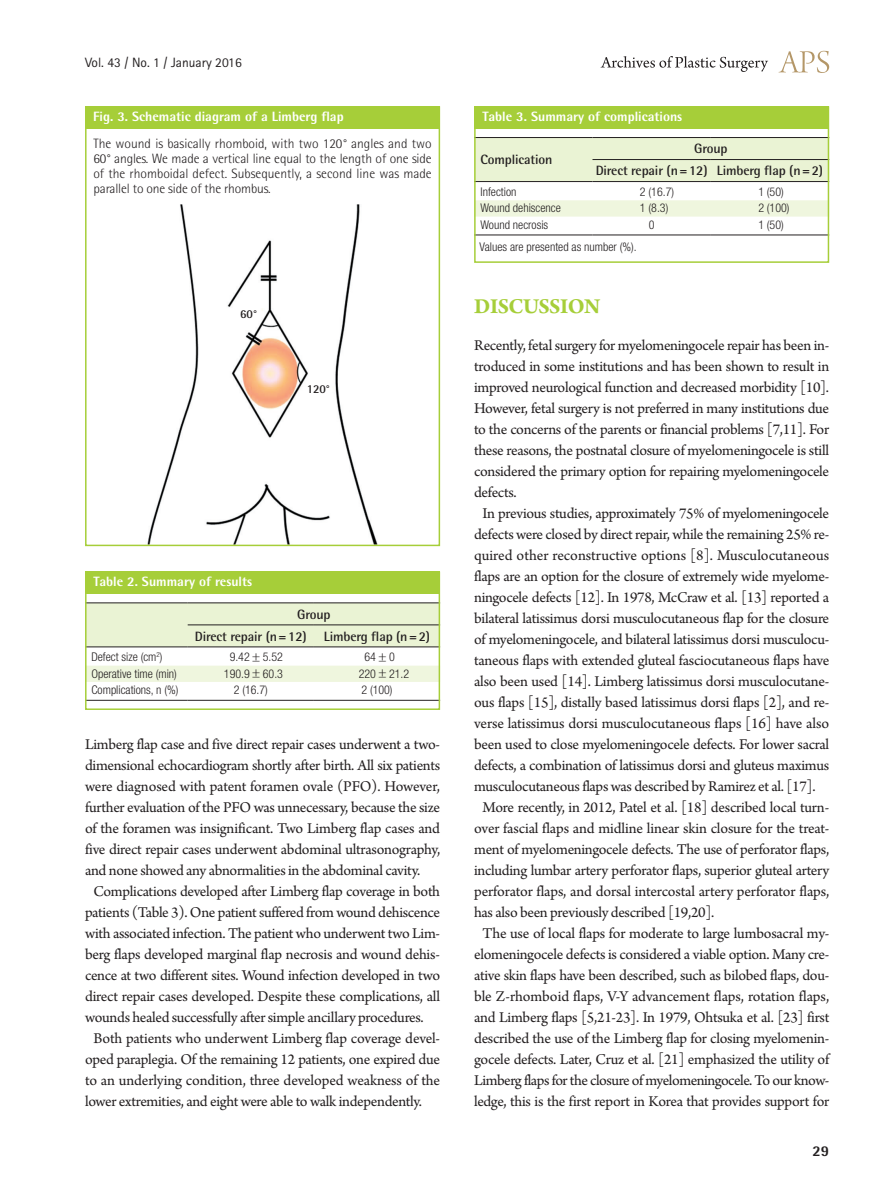
<style>
.page{position:relative;width:893px;height:1191px;background:#fff}
.page>*{position:absolute;margin:0;border:0;box-sizing:border-box;transform-origin:0 0}
.대제목{font:700 22.5px "Arno Pro";letter-spacing:-.02em;color:#a6ce39}
.본문{font:15.75px/21px "Arno Pro";letter-spacing:-.02em;color:#231f20;text-align:justify}
.t1{font:800 15px "Rotis Semi Sans Std";color:#231f20}
.그림설명{font:300 13.5px/15px "Rotis Semi Sans Std";letter-spacing:-.01em;color:#231f20;text-align:justify}
.표열제목{font:700 13.5px "Rotis Semi Sans Std";letter-spacing:-.01em;color:#231f20}
.표그림제목{font:800 13.5px "Rotis Semi Sans Std";color:#fff}
.t2{font:13.5px "Rotis Sans Serif Std";color:#231f20}
.표본문{font:300 condensed 12px "Helvetica Neue LT Std";color:#231f20}
.그림지문{font:700 12px "Rotis Semi Sans Std";color:#231f20}
.s1{font-family:"Dotum";font-weight:400;font-stretch:normal}
</style>
<div class="page">
<svg style="left:779px;top:51px;width:50px;height:22px"></svg>
<svg style="left:601px;top:56px;width:167px;height:16px"></svg>
<div style="left:85px;top:571px;width:355px;height:23px;background:#a6ce39"></div>
<svg style="left:88px;top:603px;width:349px;height:97px"></svg>
<hr style="left:85px;top:602px;width:103px;height:1px;background:#231f20">
<hr style="left:188px;top:602px;width:126px;height:1px;background:#231f20">
<hr style="left:314px;top:602px;width:126px;height:1px;background:#231f20">
<hr style="left:188px;top:624px;width:126px;height:1px;background:#231f20">
<hr style="left:314px;top:624px;width:126px;height:1px;background:#231f20">
<hr style="left:85px;top:646px;width:103px;height:1px;background:#231f20">
<hr style="left:188px;top:646px;width:126px;height:1px;background:#231f20">
<hr style="left:314px;top:646px;width:126px;height:1px;background:#231f20">
<hr style="left:85px;top:700px;width:103px;height:1px;background:#231f20">
<hr style="left:188px;top:700px;width:126px;height:1px;background:#231f20">
<hr style="left:314px;top:700px;width:126px;height:1px;background:#231f20">
<div style="left:85px;top:571px;width:355px;height:139px;border:2px solid #a6ce39"></div>
<div style="left:474px;top:106px;width:355px;height:23px;background:#a6ce39"></div>
<svg style="left:477px;top:138px;width:349px;height:97px"></svg>
<hr style="left:474px;top:137px;width:118px;height:1px;background:#231f20">
<hr style="left:592px;top:137px;width:119px;height:1px;background:#231f20">
<hr style="left:711px;top:137px;width:118px;height:1px;background:#231f20">
<hr style="left:592px;top:159px;width:119px;height:1px;background:#231f20">
<hr style="left:711px;top:159px;width:118px;height:1px;background:#231f20">
<hr style="left:474px;top:181px;width:118px;height:1px;background:#231f20">
<hr style="left:592px;top:181px;width:119px;height:1px;background:#231f20">
<hr style="left:711px;top:181px;width:118px;height:1px;background:#231f20">
<hr style="left:474px;top:235px;width:118px;height:1px;background:#231f20">
<hr style="left:592px;top:235px;width:119px;height:1px;background:#231f20">
<hr style="left:711px;top:235px;width:118px;height:1px;background:#231f20">
<div style="left:474px;top:106px;width:355px;height:157px;border:2px solid #a6ce39"></div>
<div style="left:85px;top:106px;width:354px;height:23px;background:#a6ce39"></div>
<img style="left:147px;top:205px;width:230px;height:338px">
<div style="left:85px;top:106px;width:355px;height:440px;border:2px solid #a6ce39"></div>
<p class="t2" style="left:85px;top:54px;width:158px">Vol. 43 / No. 1 / January 2016</p>
<p class="표그림제목" style="left:93px;top:108px;width:252px">Fig. 3. Schematic diagram of a Limberg flap</p>
<p class="그림설명" style="left:93px;top:136px;width:340px">The wound is basically rhomboid, with two 120° angles and two 60° angles. We made a vertical line equal to the length of one side of the rhomboidal defect. Subsequently, a second line was made parallel to one side of the rhombus.</p>
<p class="그림지문" style="left:240px;top:307px;width:18px">60°</p>
<p class="그림지문" style="left:307px;top:381px;width:25px">120°</p>
<p class="표그림제목" style="left:93px;top:573px;width:160px">Table 2. Summary of results</p>
<p class="표열제목" style="left:297px;top:605px;width:35px">Group</p>
<p class="표열제목" style="left:195px;top:627px;width:113px">Direct repair (n=12)</p>
<p class="표열제목" style="left:324px;top:627px;width:108px">Limberg flap (n=2)</p>
<p class="표본문" style="left:91px;top:650px;width:73px">Defect size (cm<sup>2</sup>)</p>
<p class="표본문" style="left:230px;top:650px;width:55px">9.42<span class="s1">±</span>5.52</p>
<p class="표본문" style="left:364px;top:650px;width:32px">64<span class="s1">±</span>0</p>
<p class="표본문" style="left:91px;top:666px;width:87px">Operative time (min)</p>
<p class="표본문" style="left:224px;top:666px;width:61px">190.9<span class="s1">±</span>60.3</p>
<p class="표본문" style="left:359px;top:666px;width:52px">220<span class="s1">±</span>21.2</p>
<p class="표본문" style="left:91px;top:683px;width:89px">Complications, n (%)</p>
<p class="표본문" style="left:234px;top:683px;width:36px">2 (16.7)</p>
<p class="표본문" style="left:361px;top:683px;width:33px">2 (100)</p>
<p class="본문" style="left:85px;top:735px;width:357px">Limberg flap case and five direct repair cases underwent a two&shy;dimensional echocardiogram shortly after birth. All six patients were diagnosed with patent foramen ovale (PFO). However, further evaluation of the PFO was unnecessary, because the size of the foramen was insignificant. Two Limberg flap cases and five direct repair cases underwent abdominal ultrasonography, and none showed any abnormalities in the abdominal cavity.</p>
<p class="본문" style="left:85px;top:882px;width:357px;text-indent:9px">Complications developed after Limberg flap coverage in both patients (Table 3). One patient suffered from wound dehiscence with associated infection. The patient who underwent two Lim&shy;berg flaps developed marginal flap necrosis and wound dehis&shy;cence at two different sites. Wound infection developed in two direct repair cases developed. Despite these complications, all wounds healed successfully after simple ancillary procedures.</p>
<p class="본문" style="left:85px;top:1029px;width:357px;text-indent:9px">Both patients who underwent Limberg flap coverage devel&shy;oped paraplegia. Of the remaining 12 patients, one expired due to an underlying condition, three developed weakness of the lower extremities, and eight were able to walk independently.</p>
<p class="표그림제목" style="left:482px;top:108px;width:201px">Table 3. Summary of complications</p>
<p class="표열제목" style="left:480px;top:151px;width:73px">Complication</p>
<p class="표열제목" style="left:694px;top:140px;width:35px">Group</p>
<p class="표열제목" style="left:596px;top:162px;width:113px">Direct repair (n=12)</p>
<p class="표열제목" style="left:717px;top:162px;width:108px">Limberg flap (n=2)</p>
<p class="표본문" style="left:480px;top:185px;width:37px">Infection</p>
<p class="표본문" style="left:640px;top:185px;width:36px">2 (16.7)</p>
<p class="표본문" style="left:758px;top:185px;width:27px">1 (50)</p>
<p class="표본문" style="left:480px;top:201px;width:82px">Wound dehiscence</p>
<p class="표본문" style="left:640px;top:201px;width:30px">1 (8.3)</p>
<p class="표본문" style="left:758px;top:201px;width:33px">2 (100)</p>
<p class="표본문" style="left:480px;top:217px;width:69px">Wound necrosis</p>
<p class="표본문" style="left:649px;top:217px;width:7px">0</p>
<p class="표본문" style="left:758px;top:217px;width:27px">1 (50)</p>
<p class="표본문" style="left:479px;top:240px;width:159px">Values are presented as number (%).</p>
<p class="대제목" style="left:474px;top:294px;width:128px">DISCUSSION</p>
<p class="본문" style="left:474px;top:336px;width:357px">Recently, fetal surgery for myelomeningocele repair has been in&shy;troduced in some institutions and has been shown to result in improved neurological function and decreased morbidity [10].<br>However, fetal surgery is not preferred in many institutions due to the concerns of the parents or financial problems [7,11]. For these reasons, the postnatal closure of myelomeningocele is still considered the primary option for repairing myelomeningocele defects.</p>
<p class="본문" style="left:474px;top:504px;width:357px;text-indent:9px">In previous studies, approximately 75% of myelomeningocele defects were closed by direct repair, while the remaining 25% re&shy;quired other reconstructive options [8]. Musculocutaneous flaps are an option for the closure of extremely wide myelome&shy;ningocele defects [12]. In 1978, McCraw et al. [13] reported a bilateral latissimus dorsi musculocutaneous flap for the closure of myelomeningocele, and bilateral latissimus dorsi musculocu&shy;taneous flaps with extended gluteal fasciocutaneous flaps have also been used [14]. Limberg latissimus dorsi musculocutane&shy;ous flaps [15], distally based latissimus dorsi flaps [2], and re&shy;verse latissimus dorsi musculocutaneous flaps [16] have also been used to close myelomeningocele defects. For lower sacral defects, a combination of latissimus dorsi and gluteus maximus musculocutaneous flaps was described by Ramirez et al. [17].</p>
<p class="본문" style="left:474px;top:798px;width:357px;text-indent:9px">More recently, in 2012, Patel et al. [18] described local turn&shy;over fascial flaps and midline linear skin closure for the treat&shy;ment of myelomeningocele defects. The use of perforator flaps, including lumbar artery perforator flaps, superior gluteal artery perforator flaps, and dorsal intercostal artery perforator flaps, has also been previously described [19,20].</p>
<p class="본문" style="left:474px;top:924px;width:357px;text-align:center">The use of local flaps for moderate to large lumbosacral my&shy;elomeningocele defects is considered a viable option. Many cre&shy;ative skin flaps have been described, such as bilobed flaps, dou&shy;ble Z-rhomboid flaps, V-Y advancement flaps, rotation flaps, and Limberg flaps [5,21-23]. In 1979, Ohtsuka et al. [23] first described the use of the Limberg flap for closing myelomenin&shy;gocele defects. Later, Cruz et al. [21] emphasized the utility of Limberg flaps for the closure of myelomeningocele. To our know&shy;ledge, this is the first report in Korea that provides support for</p>
<p class="t1" style="left:812px;top:1141px;width:18px">29</p>
</div>
